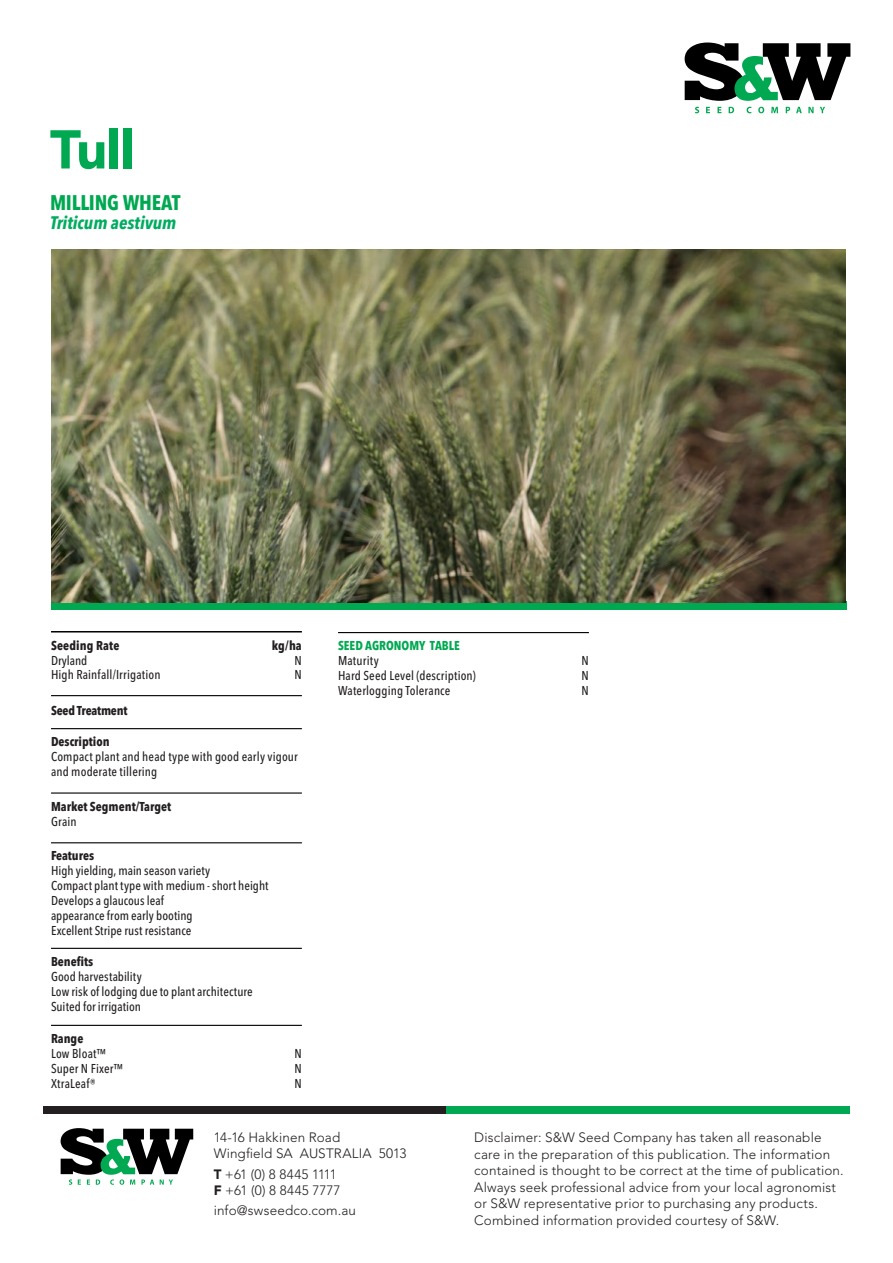
<style>
.page{position:relative;width:893px;height:1263px;background:#fff}
.page>*{position:absolute;margin:0;border:0;box-sizing:border-box;transform-origin:0 0}
.t1{font:900 54px "Avenir LT Pro";color:#00a851}
.t2{font:700 condensed 21px "Avenir Next LT Pro";letter-spacing:-.01em;color:#00a851}
.t3{font:italic 700 condensed 18px "Avenir Next LT Pro";letter-spacing:-.005em;color:#00ac60}
.t4{font:300 13.5px/16.5px "Avenir LT Pro";letter-spacing:.01em;color:#231f20}
.t5{font:500 condensed 12.75px/15px "Avenir Next LT Pro";letter-spacing:.005em;color:#231f20}
.t6{font:700 condensed 12.75px "Avenir Next LT Pro";color:#231f20}
.t7{font:700 condensed 12.75px "Avenir Next LT Pro";color:#00a851}
.t8{font:700 condensed 12.75px "Avenir Next LT Pro";letter-spacing:-.02em;color:#231f20}
.s1{font-weight:900}
</style>
<div class="page">
<svg style="left:685px;top:43px;width:165px;height:58px"></svg>
<svg style="left:695px;top:107px;width:4px;height:6px"></svg>
<svg style="left:706px;top:107px;width:4px;height:6px"></svg>
<svg style="left:717px;top:107px;width:4px;height:6px"></svg>
<svg style="left:729px;top:107px;width:5px;height:6px"></svg>
<svg style="left:747px;top:107px;width:4px;height:6px"></svg>
<svg style="left:758px;top:107px;width:6px;height:6px"></svg>
<svg style="left:771px;top:107px;width:7px;height:6px"></svg>
<svg style="left:786px;top:107px;width:4px;height:6px"></svg>
<svg style="left:796px;top:107px;width:6px;height:6px"></svg>
<svg style="left:808px;top:107px;width:6px;height:6px"></svg>
<svg style="left:820px;top:107px;width:5px;height:6px"></svg>
<hr style="left:51px;top:631px;width:251px;height:1px;background:#000">
<hr style="left:51px;top:695px;width:251px;height:1px;background:#000">
<hr style="left:51px;top:728px;width:251px;height:1px;background:#000">
<hr style="left:51px;top:792px;width:251px;height:2px;background:#000">
<hr style="left:51px;top:842px;width:251px;height:1px;background:#000">
<hr style="left:51px;top:948px;width:251px;height:1px;background:#000">
<hr style="left:51px;top:1025px;width:251px;height:1px;background:#000">
<hr style="left:338px;top:632px;width:251px;height:1px;background:#000">
<div style="left:51px;top:602px;width:795px;height:8px;background:#00a851"></div>
<img style="left:52px;top:249px;width:794px;height:353px">
<div style="left:43px;top:1106px;width:403px;height:7px;background:#231f20"></div>
<div style="left:446px;top:1106px;width:404px;height:7px;background:#00a851"></div>
<svg style="left:61px;top:1128px;width:132px;height:57px"></svg>
<h1 class="t1" style="left:50px;top:117px;width:86px">Tull</h1>
<h2 class="t2" style="left:50px;top:190px;width:132px">MILLING WHEAT</h2>
<h3 class="t3" style="left:50px;top:212px;width:128px">Triticum aestivum</h3>
<p class="t6" style="left:51px;top:637px;width:70px">Seeding Rate</p>
<p class="t6" style="left:272px;top:637px;width:32px">kg/ha</p>
<p class="t5" style="left:51px;top:652px;width:38px">Dryland</p>
<p class="t5" style="left:295px;top:652px;width:9px">N</p>
<p class="t5" style="left:51px;top:667px;width:111px">High Rainfall/Irrigation</p>
<p class="t5" style="left:295px;top:667px;width:9px">N</p>
<p class="t8" style="left:51px;top:703px;width:78px">Seed Treatment</p>
<p class="t6" style="left:51px;top:733px;width:60px">Description</p>
<p class="t5" style="left:51px;top:749px;width:248px">Compact plant and head type with good early vigour and moderate tillering</p>
<p class="t6" style="left:51px;top:798px;width:122px">Market Segment/Target</p>
<p class="t5" style="left:51px;top:814px;width:27px">Grain</p>
<p class="t6" style="left:51px;top:848px;width:45px">Features</p>
<p class="t5" style="left:51px;top:863px;width:219px">High yielding, main season variety<br>Compact plant type with medium - short height Develops a glaucous leaf<br>appearance from early booting<br>Excellent Stripe rust resistance</p>
<p class="t6" style="left:51px;top:953px;width:44px">Benefits</p>
<p class="t5" style="left:51px;top:969px;width:203px">Good harvestability<br>Low risk of lodging due to plant architecture<br>Suited for irrigation</p>
<p class="t6" style="left:51px;top:1030px;width:34px">Range</p>
<p class="t5" style="left:51px;top:1046px;width:57px">Low Bloat™</p>
<p class="t5" style="left:295px;top:1046px;width:9px">N</p>
<p class="t5" style="left:51px;top:1061px;width:74px">Super N Fixer™</p>
<p class="t5" style="left:295px;top:1061px;width:9px">N</p>
<p class="t5" style="left:51px;top:1076px;width:46px">XtraLeaf®</p>
<p class="t5" style="left:295px;top:1076px;width:9px">N</p>
<p class="t7" style="left:338px;top:638px;width:123px">SEED AGRONOMY TABLE</p>
<p class="t5" style="left:338px;top:653px;width:42px">Maturity</p>
<p class="t5" style="left:582px;top:653px;width:9px">N</p>
<p class="t5" style="left:338px;top:668px;width:139px">Hard Seed Level (description)</p>
<p class="t5" style="left:582px;top:668px;width:9px">N</p>
<p class="t5" style="left:338px;top:683px;width:114px">Waterlogging Tolerance</p>
<p class="t5" style="left:582px;top:683px;width:9px">N</p>
<p class="t4" style="left:214px;top:1129px;width:194px">14-16 Hakkinen Road<br>Wingfield SA AUSTRALIA 5013</p>
<p class="t4" style="left:214px;top:1166px;width:128px"><span class="s1">T</span> +61 (0) 8 8445 1111<br><span class="s1">F</span> +61 (0) 8 8445 7777</p>
<p class="t4" style="left:214px;top:1202px;width:144px">info@swseedco.com.au</p>
<p class="t4" style="left:474px;top:1129px;width:371px">Disclaimer: S&amp;W Seed Company has taken all reasonable care in the preparation of this publication. The information contained is thought to be correct at the time of publication.<br>Always seek professional advice from your local agronomist or S&amp;W representative prior to purchasing any products.<br>Combined information provided courtesy of S&amp;W.</p>
</div>
